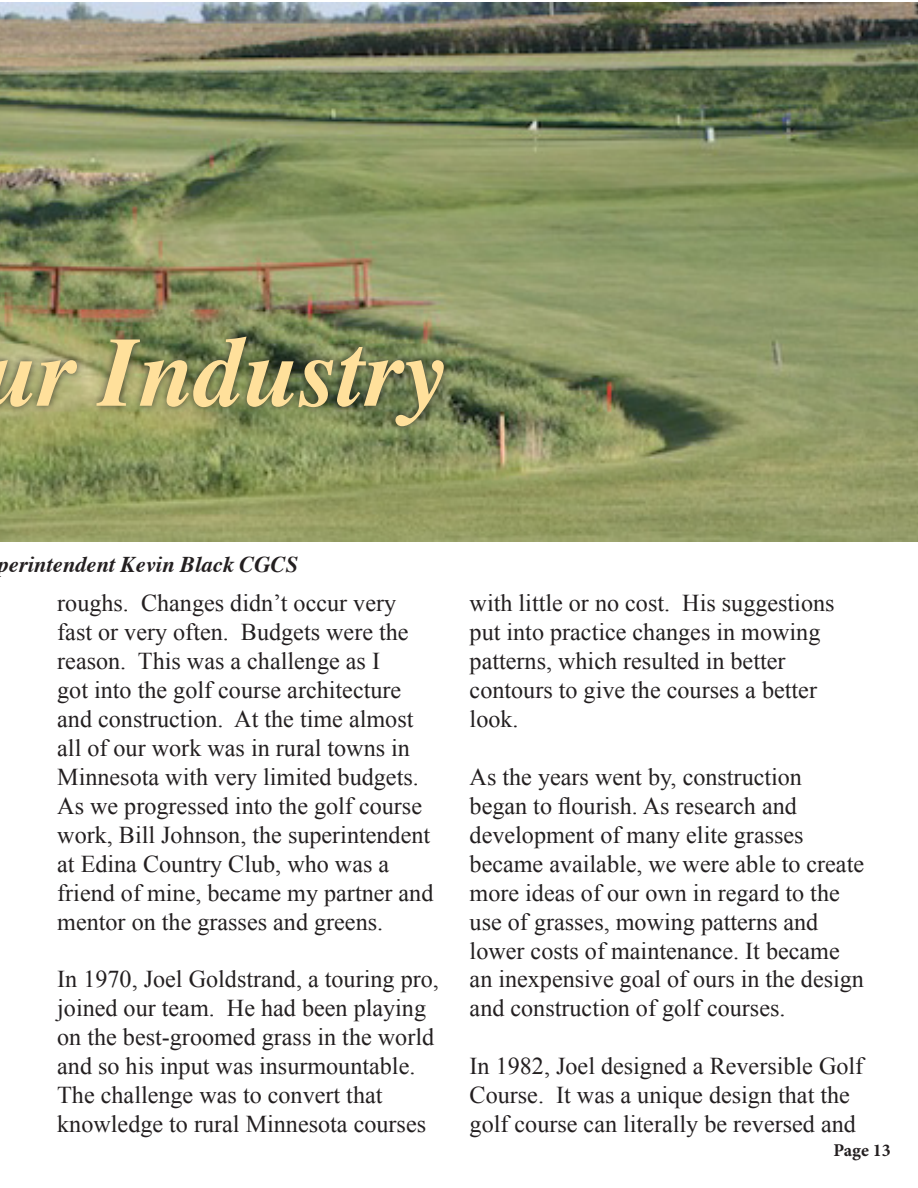
<style>
.page{position:relative;width:918px;height:1188px;background:#fff}
.page>*{position:absolute;margin:0;border:0;box-sizing:border-box;transform-origin:0 0}
.t1{font:italic 700 99px "Times";color:#ffe09b}
.t2{font:24.15px/29px "Times New Roman";color:#231f20}
.t3{font:italic 700 22.5px "Times";color:#231f20}
.t4{font:700 18px "Minion Pro";color:#231f20}
</style>
<div class="page">
<img style="left:0;top:2px;width:918px;height:540px">
<div style="left:0;top:329px;width:452px;height:147px;background:#231f20;opacity:.75"></div>
<h1 class="t1" style="left:-19px;top:280px;width:466px">ur Industry</h1>
<p class="t3" style="left:-2px;top:543px;width:302px">perintendent Kevin Black CGCS</p>
<p class="t2" style="left:57px;top:588px;width:378px">roughs. Changes didn’t occur very fast or very often. Budgets were the reason. This was a challenge as I<br>got into the golf course architecture and construction. At the time almost all of our work was in rural towns in Minnesota with very limited budgets.<br>As we progressed into the golf course work, Bill Johnson, the superintendent at Edina Country Club, who was a friend of mine, became my partner and mentor on the grasses and greens.</p>
<p class="t2" style="left:57px;top:965px;width:383px">In 1970, Joel Goldstrand, a touring pro, joined our team. He had been playing on the best-groomed grass in the world and so his input was insurmountable.<br>The challenge was to convert that knowledge to rural Minnesota courses</p>
<p class="t2" style="left:470px;top:588px;width:366px">with little or no cost. His suggestions put into practice changes in mowing patterns, which resulted in better contours to give the courses a better look.</p>
<p class="t2" style="left:470px;top:762px;width:396px">As the years went by, construction began to flourish. As research and development of many elite grasses became available, we were able to create more ideas of our own in regard to the use of grasses, mowing patterns and lower costs of maintenance. It became an inexpensive goal of ours in the design and construction of golf courses.</p>
<p class="t2" style="left:470px;top:1051px;width:395px">In 1982, Joel designed a Reversible Golf<br>Course. It was a unique design that the golf course can literally be reversed and</p>
<p class="t4" style="left:833px;top:1137px;width:59px">Page 13</p>
</div>
